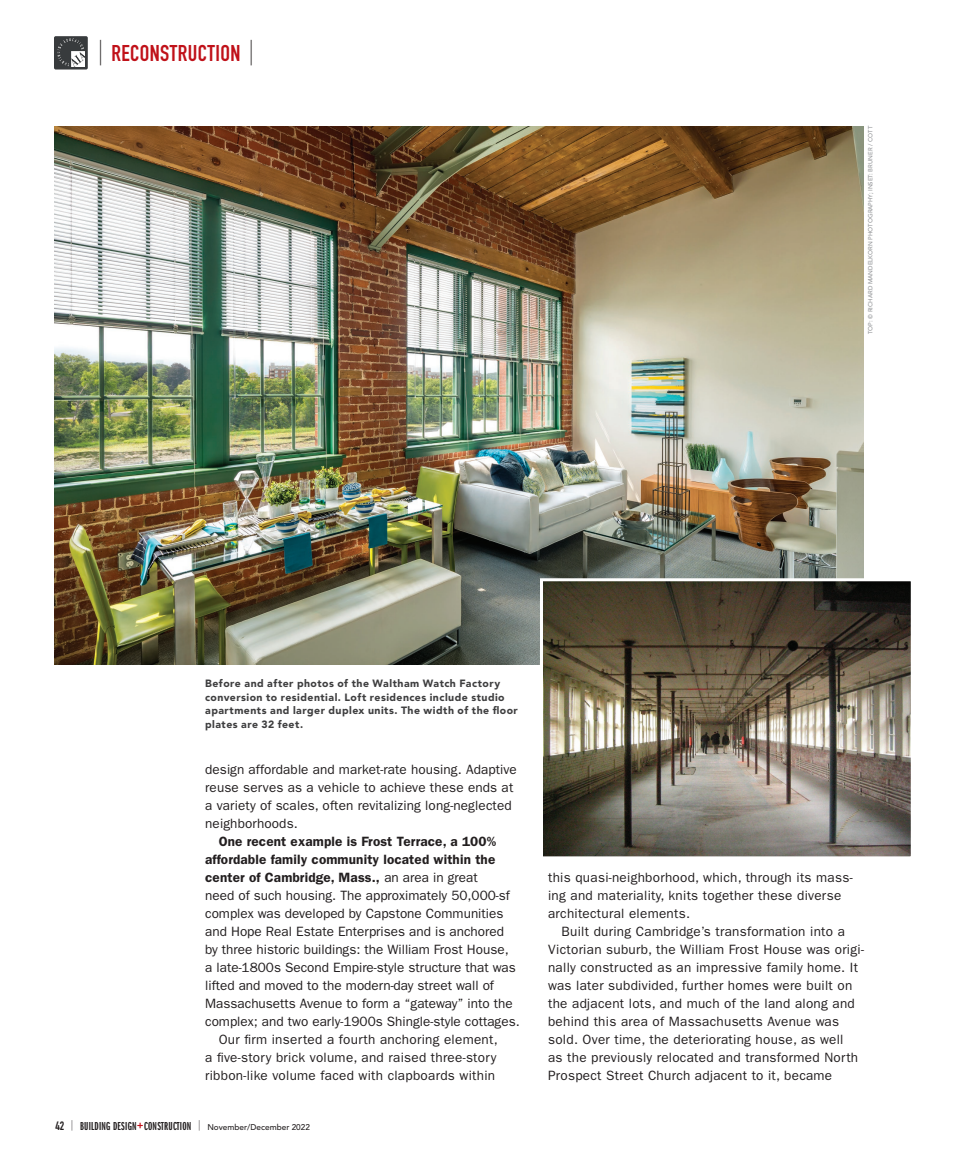
<style>
.page{position:relative;width:972px;height:1161px;background:#fff}
.page>*{position:absolute;margin:0;border:0;box-sizing:border-box;transform-origin:0 0}
.t1{font:700 22.5px "DIN Condensed";letter-spacing:.02em;color:#c01119}
.Body_Copy{font:13.5px/18px "ITC Franklin Gothic Std";letter-spacing:.02em;color:#231f20}
.Body_Copy-2{font:13.5px/18px "ITC Franklin Gothic Std";color:#231f20}
.t2{font:12px "ITC Franklin Gothic Std Dm X Cp";letter-spacing:.02em;color:#231f20}
.Photo_Caption{font:900 10.5px/13.5px "Avenir LT Std";letter-spacing:.045em;color:#3e3e3f}
.Photo_Credit{font:500 6px "Avenir LT Std";color:#939598}
.s1{font-family:"ITC Franklin Gothic Std Bk X Cp";font-weight:400;font-size:25.5px;color:#231f20}
.s2{font-weight:600}
.s3{font-family:"DIN Condensed";font-weight:700}
.s4{font-family:"ITC Franklin Gothic Std Bk X Cp";font-size:10.5px}
.s5{font-family:"ITC Franklin Gothic Std";font-weight:500;font-stretch:condensed;font-size:13.5px;color:#c01119}
.s6{font-family:"Avenir LT Std";font-weight:500;font-size:8.25px}
</style>
<div class="page">
<div style="left:54px;top:36px;width:34px;height:34px;background:#383b3d;border-radius:2px"></div>
<img style="left:57px;top:39px;width:28px;height:27px">
<img style="left:54px;top:127px;width:810px;height:537px">
<img style="left:544px;top:582px;width:366px;height:273px">
<div style="left:540px;top:578px;width:374px;height:281px;border:3px solid #fff"></div>
<p class="t1" style="left:98px;top:37px;width:158px"><span class="s1">|</span> RECONSTRUCTION <span class="s1">|</span></p>
<p class="Photo_Credit" style="left:867px;top:334px;width:210px;rotate:-90deg">TOP: © RICHARD MANDELKORN PHOTOGRAPHY; INSET: BRUNER / COTT</p>
<p class="Photo_Caption" style="left:205px;top:677px;width:314px">Before and after photos of the Waltham Watch Factory conversion to residential. Loft residences include studio apartments and larger duplex units. The width of the floor plates are 32 feet.</p>
<p class="Body_Copy" style="left:205px;top:761px;width:313px">design affordable and market-rate housing. Adaptive reuse serves as a vehicle to achieve these ends at a variety of scales, often revitalizing long-neglected neighborhoods.</p>
<p class="Body_Copy-2" style="left:205px;top:833px;width:316px;text-indent:14px"><span class="s2">One recent example is Frost Terrace, a 100% affordable family community located within the center of Cambridge, Mass.,</span> an area in great<br>need of such housing. The approximately 50,000-sf complex was developed by Capstone Communities and Hope Real Estate Enterprises and is anchored by three historic buildings: the William Frost House,<br>a late-1800s Second Empire-style structure that was lifted and moved to the modern-day street wall of Massachusetts Avenue to form a “gateway” into the complex; and two early-1900s Shingle-style cottages.</p>
<p class="Body_Copy" style="left:205px;top:1031px;width:294px;text-align:justify;text-indent:14px">Our firm inserted a fourth anchoring element, a five-story brick volume, and raised three-story ribbon-like volume faced with clapboards within</p>
<p class="t2" style="left:55px;top:1119px;width:256px"><span class="s3">42</span> <span class="s4">|</span> BUILDING DESIGN<span class="s5">+</span>CONSTRUCTION <span class="s4">|</span> <span class="s6">November/December 2022</span></p>
<p class="Body_Copy" style="left:548px;top:869px;width:306px">this quasi-neighborhood, which, through its mass&shy;ing and materiality, knits together these diverse architectural elements.</p>
<p class="Body_Copy" style="left:548px;top:923px;width:317px;text-indent:14px">Built during Cambridge’s transformation into a Victorian suburb, the William Frost House was origi&shy;nally constructed as an impressive family home. It was later subdivided, further homes were built on the adjacent lots, and much of the land along and behind this area of Massachusetts Avenue was sold. Over time, the deteriorating house, as well<br>as the previously relocated and transformed North Prospect Street Church adjacent to it, became</p>
</div>
